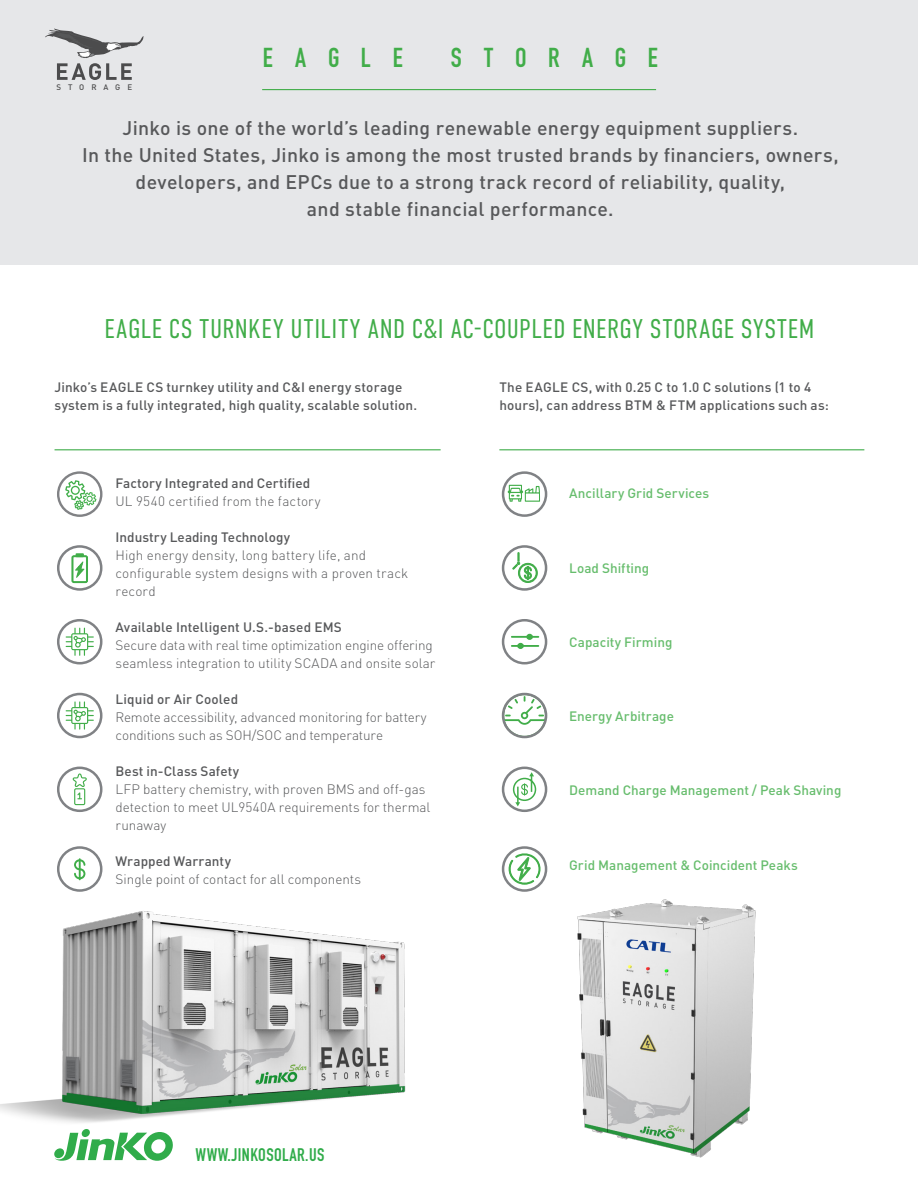
<style>
.page{position:relative;width:918px;height:1188px;background:#fff}
.page>*{position:absolute;margin:0;border:0;box-sizing:border-box;transform-origin:0 0}
.t1{font:300 27px "DIN Condensed";letter-spacing:.02em;color:#41ad49}
.t2{font:27px "DIN Engschrift Std";letter-spacing:.805em;color:#41ad49}
.t3{font:500 19.5px/27px "DIN Pro";letter-spacing:.015em;color:#57585a;text-align:center}
.t4{font:18px "DIN Engschrift Std";letter-spacing:.025em;color:#30ac4a}
.t5{font:300 13.5px/18px "DIN Pro";color:#57585a}
.t6{font:500 13.5px/18px "DIN Pro";letter-spacing:.01em;color:#57585a}
.t7{font:500 13.5px "DIN Pro";color:#67bd6d}
.t8{font:500 7.95px "DIN Pro";letter-spacing:.87em;color:#4c4c4d}
.s1{font-weight:300}
.s2{font-weight:500}
</style>
<div class="page">
<svg style="left:502px;top:693px;width:45px;height:45px"></svg>
<div style="left:502px;top:693px;width:45px;height:45px;border:3px solid #808285;border-radius:50%"></div>
<div style="left:0;top:0;width:918px;height:264px;background:#e6e7e9"></div>
<hr style="left:55px;top:449px;width:386px;height:1px;background:#40ad4a">
<hr style="left:499px;top:449px;width:365px;height:1px;background:#40ad4a">
<svg style="left:81px;top:1129px;width:9px;height:8px"></svg>
<svg style="left:54px;top:1132px;width:119px;height:29px"></svg>
<hr style="left:262px;top:89px;width:394px;height:1px;background:#41ad49">
<svg style="left:58px;top:546px;width:43px;height:43px"></svg>
<div style="left:57px;top:545px;width:45px;height:46px;border:3px solid #808285;border-radius:50%"></div>
<svg style="left:72px;top:554px;width:16px;height:29px"></svg>
<div style="left:57px;top:767px;width:45px;height:45px;border:3px solid #808285;border-radius:50%"></div>
<svg style="left:73px;top:773px;width:14px;height:26px"></svg>
<div style="left:74px;top:788px;width:11px;height:17px;border:1px solid #41ad49"></div>
<svg style="left:503px;top:546px;width:43px;height:43px"></svg>
<div style="left:502px;top:545px;width:45px;height:46px;border:3px solid #808285;border-radius:50%"></div>
<svg style="left:513px;top:552px;width:25px;height:31px"></svg>
<div style="left:502px;top:619px;width:45px;height:45px;border:3px solid #808285;border-radius:50%"></div>
<svg style="left:511px;top:634px;width:28px;height:15px"></svg>
<svg style="left:503px;top:848px;width:43px;height:43px"></svg>
<div style="left:502px;top:846px;width:45px;height:46px;border:3px solid #808285;border-radius:50%"></div>
<svg style="left:507px;top:853px;width:35px;height:32px"></svg>
<svg style="left:503px;top:473px;width:43px;height:43px"></svg>
<div style="left:502px;top:471px;width:45px;height:46px;border:3px solid #808285;border-radius:50%"></div>
<svg style="left:508px;top:485px;width:32px;height:17px"></svg>
<div style="left:502px;top:767px;width:45px;height:45px;border:3px solid #808285;border-radius:50%"></div>
<svg style="left:512px;top:772px;width:25px;height:34px"></svg>
<svg style="left:58px;top:620px;width:43px;height:43px"></svg>
<div style="left:57px;top:619px;width:45px;height:45px;border:3px solid #808285;border-radius:50%"></div>
<svg style="left:66px;top:628px;width:28px;height:28px"></svg>
<svg style="left:58px;top:694px;width:43px;height:43px"></svg>
<div style="left:57px;top:693px;width:45px;height:45px;border:3px solid #808285;border-radius:50%"></div>
<svg style="left:66px;top:701px;width:28px;height:29px"></svg>
<svg style="left:45px;top:29px;width:99px;height:51px"></svg>
<img style="left:0;top:911px;width:406px;height:212px">
<img style="left:577px;top:899px;width:179px;height:259px">
<div style="left:57px;top:846px;width:45px;height:46px;border:3px solid #808285;border-radius:50%"></div>
<svg style="left:74px;top:858px;width:11px;height:22px"></svg>
<svg style="left:57px;top:471px;width:45px;height:46px"></svg>
<p class="t8" style="left:57px;top:82px;width:77px">STORAGE</p>
<p class="t2" style="left:263px;top:41px;width:141px">EAGLE</p>
<p class="t2" style="left:451px;top:41px;width:208px">STORAGE</p>
<p class="t3" style="left:82px;top:114px;width:758px">Jinko is one of the world’s leading renewable energy equipment suppliers.<br>In the United States, Jinko is among the most trusted brands by financiers, owners, developers, and EPCs due to a strong track record of reliability, quality,</p>
<p class="t3" style="left:307px;top:195px;width:308px">and stable financial performance.</p>
<p class="t1" style="left:105px;top:314px;width:711px">EAGLE CS TURNKEY UTILITY AND C&amp;I AC-COUPLED ENERGY STORAGE SYSTEM</p>
<p class="t6" style="left:55px;top:377px;width:364px">Jinko’s EAGLE CS turnkey utility and C&amp;I energy storage system is a fully integrated, high quality, scalable solution.</p>
<p class="t6" style="left:499px;top:377px;width:331px">The EAGLE CS, with 0.25 C to 1.0 C solutions (1 to 4 hours), can address BTM &amp; FTM applications such as:</p>
<p class="t6" style="left:116px;top:473px;width:206px">Factory Integrated and Certified<br><span class="s1">UL 9540 certified from the factory</span></p>
<p class="t5" style="left:116px;top:527px;width:294px"><span class="s2">Industry Leading Technology<br></span>High energy density, long battery life, and configurable system designs with a proven track record</p>
<p class="t5" style="left:116px;top:617px;width:321px"><span class="s2">Available Intelligent U.S.-based EMS<br></span>Secure data with real time optimization engine offering seamless integration to utility SCADA and onsite solar</p>
<p class="t5" style="left:116px;top:689px;width:313px"><span class="s2">Liquid or Air Cooled<br></span>Remote accessibility, advanced monitoring for battery conditions such as SOH/SOC and temperature</p>
<p class="t5" style="left:116px;top:761px;width:316px"><span class="s2">Best in-Class Safety<br></span>LFP battery chemistry, with proven BMS and off-gas detection to meet UL9540A requirements for thermal runaway</p>
<p class="t5" style="left:116px;top:851px;width:247px"><span class="s2">Wrapped Warranty<br></span>Single point of contact for all components</p>
<p class="t4" style="left:196px;top:1144px;width:130px">WWW.JINKOSOLAR.US</p>
<p class="t7" style="left:569px;top:484px;width:142px">Ancillary Grid Services</p>
<p class="t7" style="left:569px;top:559px;width:82px">Load Shifting</p>
<p class="t7" style="left:569px;top:633px;width:105px">Capacity Firming</p>
<p class="t7" style="left:569px;top:707px;width:106px">Energy Arbitrage</p>
<p class="t7" style="left:569px;top:781px;width:274px">Demand Charge Management / Peak Shaving</p>
<p class="t7" style="left:569px;top:856px;width:230px">Grid Management &amp; Coincident Peaks</p>
</div>
